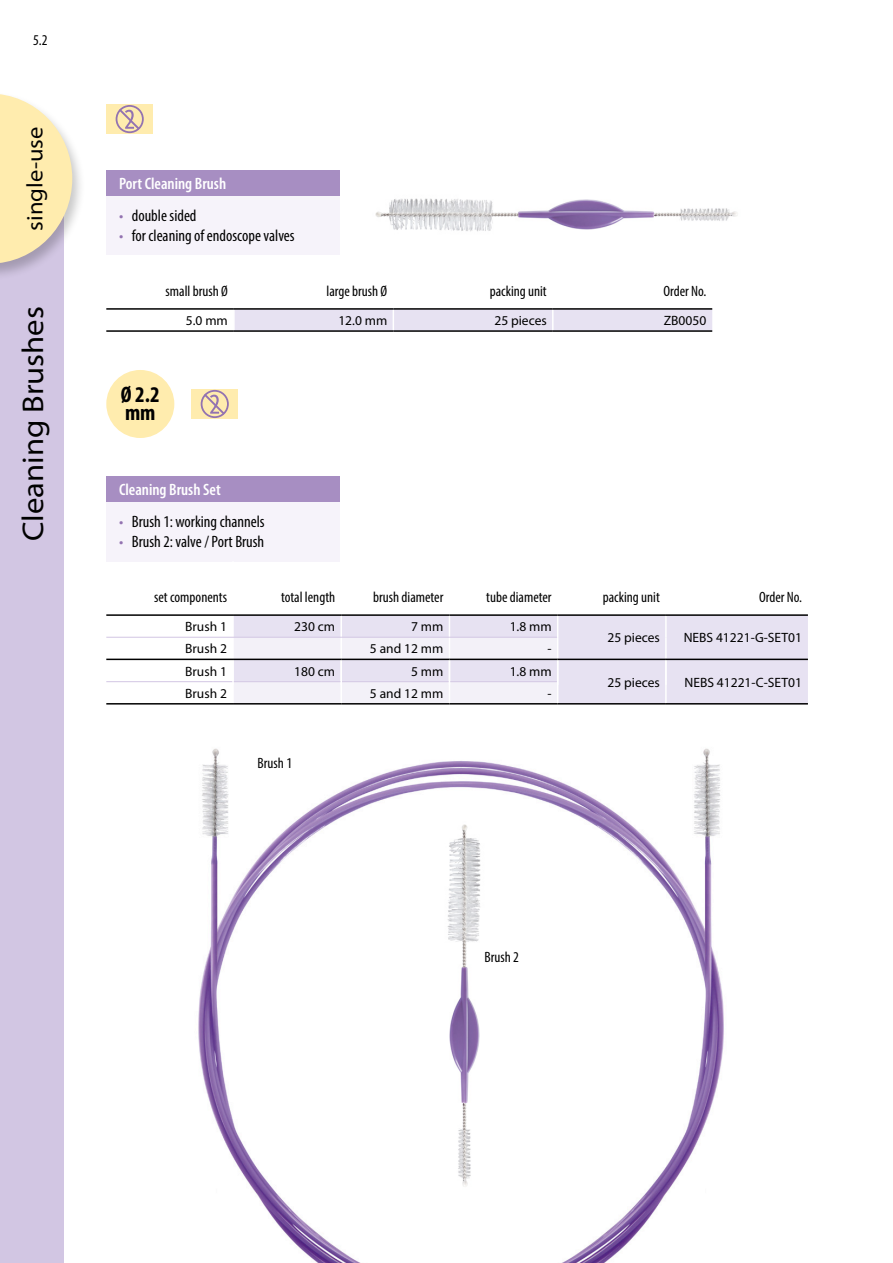
<style>
.page{position:relative;width:893px;height:1263px;background:#fff}
.page>*{position:absolute;margin:0;border:0;box-sizing:border-box;transform-origin:0 0}
.t1{font:semi-expanded 30px "Myriad Pro";color:#000}
.t2{font:semi-expanded 22.5px "Myriad Pro";color:#000}
.t3{font:700 condensed 22.5px/18px "Myriad Pro";color:#000}
.t4{font:condensed 16.5px "Myriad Pro";color:#000}
.t5{font:600 condensed 16.5px "Myriad Pro";color:#fff}
.t6{font:condensed 15px "Myriad Pro";color:#000}
.t7{font:13.5px "Myriad Pro";color:#000}
.s1{color:#9373b1}
</style>
<div class="page">
<div style="left:106px;top:104px;width:47px;height:30px;background:#ffecae"></div>
<div style="left:116px;top:105px;width:28px;height:28px;border:2px solid #9373b1;border-radius:50%"></div>
<svg style="left:119px;top:109px;width:21px;height:21px"></svg>
<hr style="left:106px;top:681px;width:127px;height:1px;background:#d2c6e3">
<hr style="left:106px;top:703px;width:127px;height:1px;background:#000">
<div style="left:191px;top:389px;width:47px;height:30px;background:#ffecae"></div>
<div style="left:201px;top:390px;width:28px;height:28px;border:2px solid #9373b1;border-radius:50%"></div>
<svg style="left:204px;top:394px;width:21px;height:20px"></svg>
<div style="left:106px;top:196px;width:234px;height:59px;background:#f6f3fa"></div>
<div style="left:106px;top:502px;width:234px;height:59px;background:#f6f3fa"></div>
<div style="left:106px;top:170px;width:234px;height:26px;background:#a78ec2"></div>
<div style="left:106px;top:476px;width:234px;height:26px;background:#a78ec2"></div>
<div style="left:234px;top:310px;width:478px;height:20px;background:#e7e2f2"></div>
<hr style="left:106px;top:308px;width:128px;height:2px;background:#000">
<hr style="left:234px;top:308px;width:159px;height:2px;background:#000">
<hr style="left:393px;top:308px;width:160px;height:2px;background:#000">
<hr style="left:553px;top:308px;width:159px;height:2px;background:#000">
<hr style="left:106px;top:330px;width:128px;height:2px;background:#000">
<hr style="left:234px;top:330px;width:159px;height:2px;background:#000">
<hr style="left:393px;top:330px;width:160px;height:2px;background:#000">
<hr style="left:553px;top:330px;width:159px;height:2px;background:#000">
<div style="left:106px;top:370px;width:68px;height:68px;background:#ffecae;border-radius:50%"></div>
<hr style="left:232px;top:660px;width:2px;height:25px;background:#fff">
<svg style="left:233px;top:616px;width:575px;height:89px"></svg>
<hr style="left:665px;top:660px;width:2px;height:25px;background:#fff">
<hr style="left:106px;top:614px;width:127px;height:2px;background:#000">
<hr style="left:233px;top:614px;width:108px;height:2px;background:#000">
<hr style="left:341px;top:614px;width:108px;height:2px;background:#000">
<hr style="left:449px;top:614px;width:109px;height:2px;background:#000">
<hr style="left:558px;top:614px;width:108px;height:2px;background:#000">
<hr style="left:666px;top:614px;width:142px;height:2px;background:#000">
<hr style="left:106px;top:659px;width:127px;height:1px;background:#000">
<hr style="left:233px;top:659px;width:108px;height:1px;background:#000">
<hr style="left:341px;top:659px;width:108px;height:1px;background:#000">
<hr style="left:449px;top:659px;width:109px;height:1px;background:#000">
<hr style="left:558px;top:659px;width:108px;height:1px;background:#000">
<hr style="left:666px;top:659px;width:142px;height:1px;background:#000">
<hr style="left:106px;top:637px;width:127px;height:1px;background:#d2c6e3">
<hr style="left:233px;top:637px;width:108px;height:1px;background:#d2c6e3">
<hr style="left:341px;top:637px;width:108px;height:1px;background:#d2c6e3">
<hr style="left:449px;top:637px;width:108px;height:1px;background:#d2c6e3">
<img style="left:375px;top:198px;width:362px;height:34px">
<img style="left:198px;top:748px;width:526px;height:515px">
<img style="left:436px;top:818px;width:55px;height:375px">
<div style="left:0;top:149px;width:64px;height:1114px;background:#d2c6e3"></div>
<div style="left:0;top:92px;width:86px;height:188px;background:#000;opacity:.22"></div>
<svg style="left:0;top:94px;width:72px;height:170px"></svg>
<p class="t6" style="left:33px;top:31px;width:16px">5.2</p>
<h2 class="t2" style="left:22px;top:231px;width:106px;rotate:-90deg">single-use</h2>
<h1 class="t1" style="left:16px;top:541px;width:236px;rotate:-90deg">Cleaning Brushes</h1>
<p class="t5" style="left:119px;top:174px;width:109px">Port Cleaning Brush</p>
<p class="t4" style="left:119px;top:205px;width:79px"><span class="s1">•</span> double sided</p>
<p class="t4" style="left:119px;top:225px;width:177px"><span class="s1">•</span> for cleaning of endoscope valves</p>
<p class="t6" style="left:166px;top:282px;width:64px">small brush Ø</p>
<p class="t6" style="left:327px;top:282px;width:62px">large brush Ø</p>
<p class="t6" style="left:490px;top:282px;width:59px">packing unit</p>
<p class="t6" style="left:663px;top:282px;width:44px">Order No.</p>
<p class="t7" style="left:186px;top:312px;width:44px">5.0 mm</p>
<p class="t7" style="left:338px;top:312px;width:50px">12.0 mm</p>
<p class="t7" style="left:494px;top:312px;width:54px">25 pieces</p>
<p class="t7" style="left:664px;top:312px;width:44px">ZB0050</p>
<h2 class="t3" style="left:121px;top:385px;width:40px">Ø 2.2 mm</h2>
<p class="t5" style="left:119px;top:480px;width:103px">Cleaning Brush Set</p>
<p class="t4" style="left:119px;top:511px;width:147px"><span class="s1">•</span> Brush 1: working channels</p>
<p class="t4" style="left:119px;top:531px;width:147px"><span class="s1">•</span> Brush 2: valve / Port Brush</p>
<p class="t6" style="left:154px;top:588px;width:74px">set components</p>
<p class="t6" style="left:281px;top:588px;width:56px">total length</p>
<p class="t6" style="left:373px;top:588px;width:72px">brush diameter</p>
<p class="t6" style="left:486px;top:588px;width:67px">tube diameter</p>
<p class="t6" style="left:603px;top:588px;width:59px">packing unit</p>
<p class="t6" style="left:759px;top:588px;width:44px">Order No.</p>
<p class="t7" style="left:185px;top:618px;width:43px">Brush 1</p>
<p class="t7" style="left:294px;top:618px;width:42px">230 cm</p>
<p class="t7" style="left:411px;top:618px;width:34px">7 mm</p>
<p class="t7" style="left:510px;top:618px;width:44px">1.8 mm</p>
<p class="t7" style="left:607px;top:629px;width:54px">25 pieces</p>
<p class="t7" style="left:684px;top:629px;width:120px">NEBS 41221-G-SET01</p>
<p class="t7" style="left:185px;top:640px;width:43px">Brush 2</p>
<p class="t7" style="left:370px;top:640px;width:75px">5 and 12 mm</p>
<p class="t7" style="left:548px;top:640px;width:6px">-</p>
<p class="t7" style="left:185px;top:663px;width:43px">Brush 1</p>
<p class="t7" style="left:294px;top:663px;width:42px">180 cm</p>
<p class="t7" style="left:411px;top:663px;width:34px">5 mm</p>
<p class="t7" style="left:510px;top:663px;width:44px">1.8 mm</p>
<p class="t7" style="left:185px;top:685px;width:43px">Brush 2</p>
<p class="t7" style="left:370px;top:685px;width:75px">5 and 12 mm</p>
<p class="t7" style="left:548px;top:685px;width:6px">-</p>
<p class="t6" style="left:258px;top:754px;width:36px">Brush 1</p>
<p class="t7" style="left:607px;top:674px;width:54px">25 pieces</p>
<p class="t7" style="left:685px;top:674px;width:119px">NEBS 41221-C-SET01</p>
<p class="t6" style="left:484px;top:948px;width:36px">Brush 2</p>
</div>
